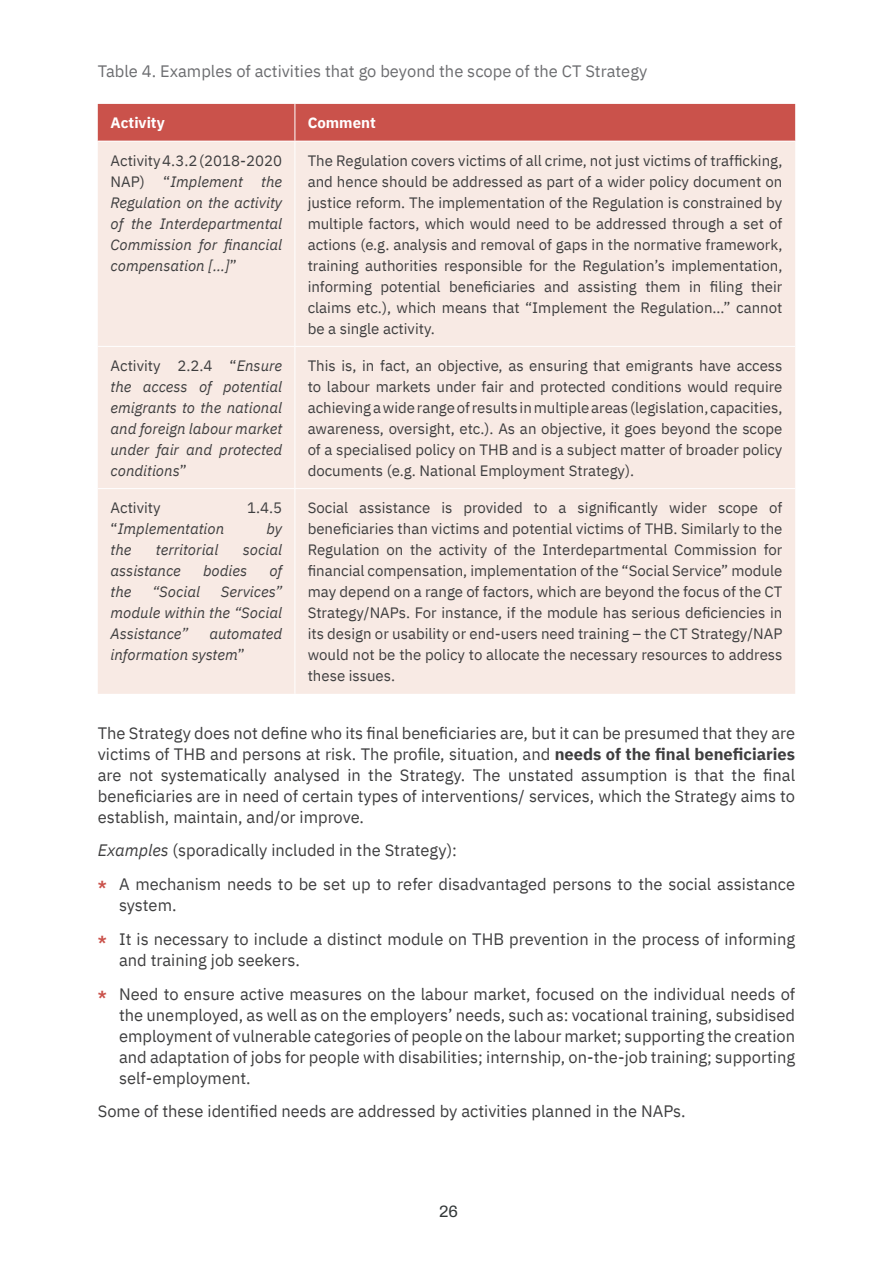
<style>
.page{position:relative;width:893px;height:1263px;background:#fff}
.page>*{position:absolute;margin:0;border:0;box-sizing:border-box;transform-origin:0 0}
.t1{font:16.5px/21px "IBM Plex Sans";color:#3e3e3f}
.t2{font:16.5px "IBM Plex Sans";color:#6c6d70}
.t3{font:600 16.5px "Archivo";color:#323738}
.t4{font:15px/21px "IBM Plex Sans";color:#3e3e3f;text-align:justify}
.t5{font:italic 15px/21px "IBM Plex Sans";color:#3e3e3f;text-align:justify}
.t6{font:700 15px "IBM Plex Sans";color:#fff}
.s1{font-style:normal}
.s2{font-weight:700}
.s3{font-style:italic}
</style>
<div class="page">
<div style="left:98px;top:104px;width:697px;height:37px;background:#ca524b"></div>
<div style="left:98px;top:142px;width:697px;height:552px;background:#f8eae4"></div>
<hr style="left:295px;top:104px;width:1px;height:37px;background:#fff">
<hr style="left:295px;top:141px;width:1px;height:205px;background:#fff">
<hr style="left:98px;top:346px;width:197px;height:1px;background:#fff">
<hr style="left:295px;top:346px;width:500px;height:1px;background:#fff">
<hr style="left:295px;top:347px;width:1px;height:141px;background:#fff">
<hr style="left:98px;top:488px;width:197px;height:1px;background:#fff">
<hr style="left:295px;top:488px;width:500px;height:1px;background:#fff">
<hr style="left:295px;top:489px;width:1px;height:205px;background:#fff">
<p class="t2" style="left:98px;top:58px;width:551px">Table 4. Examples of activities that go beyond the scope of the CT Strategy</p>
<p class="t6" style="left:111px;top:111px;width:56px">Activity</p>
<p class="t6" style="left:308px;top:111px;width:70px">Comment</p>
<p class="t5" style="left:111px;top:149px;width:173px"><span class="s1">Activity 4.3.2 (2018-2020<br>NAP) “</span>Implement the Regulation on the activity of the Interdepartmental Commission for financial compensation […]<span class="s1">”</span></p>
<p class="t4" style="left:308px;top:149px;width:476px">The Regulation covers victims of all crime, not just victims of trafficking, and hence should be addressed as part of a wider policy document on justice reform. The implementation of the Regulation is constrained by multiple factors, which would need to be addressed through a set of actions (e.g. analysis and removal of gaps in the normative framework, training authorities responsible for the Regulation’s implementation, informing potential beneficiaries and assisting them in filing their claims etc.), which means that “Implement the Regulation…” cannot be a single activity.</p>
<p class="t5" style="left:111px;top:354px;width:173px"><span class="s1">Activity 2.2.4 “</span>Ensure the access of potential emigrants to the national and foreign labour market under fair and protected conditions<span class="s1">”</span></p>
<p class="t4" style="left:308px;top:354px;width:476px">This is, in fact, an objective, as ensuring that emigrants have access to labour markets under fair and protected conditions would require achieving a wide range of results in multiple areas (legislation, capacities, awareness, oversight, etc.). As an objective, it goes beyond the scope of a specialised policy on THB and is a subject matter of broader policy documents (e.g. National Employment Strategy).</p>
<p class="t4" style="left:111px;top:496px;width:52px">Activity</p>
<p class="t4" style="left:247px;top:496px;width:37px">1.4.5</p>
<p class="t5" style="left:111px;top:517px;width:115px"><span class="s1">“</span>Implementation</p>
<p class="t5" style="left:267px;top:517px;width:17px">by</p>
<p class="t5" style="left:111px;top:538px;width:22px">the</p>
<p class="t5" style="left:156px;top:538px;width:64px">territorial</p>
<p class="t5" style="left:243px;top:538px;width:41px">social</p>
<p class="t5" style="left:111px;top:559px;width:72px">assistance</p>
<p class="t5" style="left:203px;top:559px;width:46px">bodies</p>
<p class="t5" style="left:269px;top:559px;width:14px">of</p>
<p class="t5" style="left:111px;top:580px;width:22px">the</p>
<p class="t5" style="left:152px;top:580px;width:49px">“Social</p>
<p class="t4" style="left:308px;top:496px;width:476px">Social assistance is provided to a significantly wider scope of beneficiaries than victims and potential victims of THB. Similarly to the Regulation on the activity of the Interdepartmental Commission for financial compensation, implementation of the “Social Service” module may depend on a range of factors, which are beyond the focus of the CT Strategy/NAPs. For instance, if the module has serious deficiencies in its design or usability or end-users need training – the CT Strategy/NAP would not be the policy to allocate the necessary resources to address these issues.</p>
<p class="t5" style="left:111px;top:580px;width:173px;text-indent:110px">Services” module within the “Social Assistance”</p>
<p class="t5" style="left:111px;top:622px;width:173px;text-indent:99px">automated information system<span class="s1">”</span></p>
<p class="t1" style="left:98px;top:721px;width:699px;text-align:justify">The Strategy does not define who its final beneficiaries are, but it can be presumed that they are victims of THB and persons at risk. The profile, situation, and <span class="s2">needs of the final beneficiaries </span>are not systematically analysed in the Strategy. The unstated assumption is that the final beneficiaries are in need of certain types of interventions/ services, which the Strategy aims to establish, maintain, and/or improve.</p>
<p class="t1" style="left:98px;top:832px;width:699px;line-height:33.8px"><span class="s3">Examples</span> (sporadically included in the Strategy):<br><sub>*</sub> A mechanism needs to be set up to refer disadvantaged persons to the social assistance</p>
<p class="t1" style="left:98px;top:887px;width:699px;line-height:33.8px;text-indent:21px">system.<br><sub>*</sub> It is necessary to include a distinct module on THB prevention in the process of informing</p>
<p class="t1" style="left:98px;top:942px;width:699px;line-height:33.8px;text-indent:21px">and training job seekers.<br><sub>*</sub> Need to ensure active measures on the labour market, focused on the individual needs of</p>
<p class="t1" style="left:119px;top:1003px;width:678px;text-align:justify">the unemployed, as well as on the employers’ needs, such as: vocational training, subsidised employment of vulnerable categories of people on the labour market; supporting the creation and adaptation of jobs for people with disabilities; internship, on-the-job training; supporting self-employment.</p>
<p class="t1" style="left:98px;top:1100px;width:589px">Some of these identified needs are addressed by activities planned in the NAPs.</p>
<p class="t3" style="left:439px;top:1199px;width:20px">26</p>
</div>
